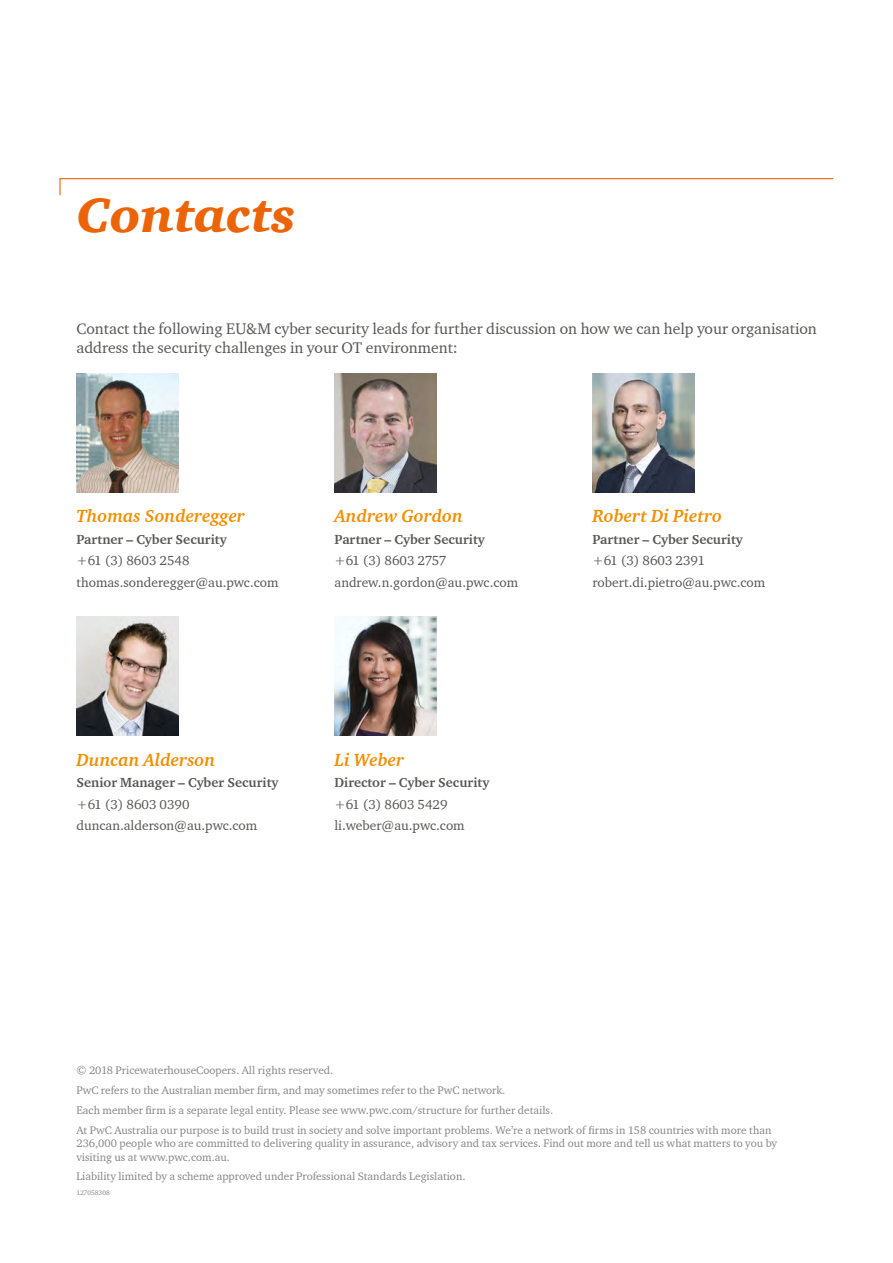
<style>
.page{position:relative;width:893px;height:1263px;background:#fff}
.page>*{position:absolute;margin:0;border:0;box-sizing:border-box;transform-origin:0 0}
.t1{font:49.5px "Charter ITC Blac Ital";color:#ec6408}
.t2{font:italic 700 18px "Charter ITC";color:#f28e00}
.t3{font:15.75px/18.8px "Charter ITC";color:#575756}
.t4{font:13.5px/21.5px "Charter ITC";color:#575756}
.t5{font:700 13.5px "Charter ITC";color:#575756}
.t6{font:11.25px/20px "Charter ITC";color:#878787}
.t7{font:6.75px "Charter ITC";color:#878787}
</style>
<div class="page">
<svg style="left:59px;top:178px;width:775px;height:18px"></svg>
<img style="left:76px;top:374px;width:102px;height:119px">
<img style="left:592px;top:374px;width:102px;height:119px">
<img style="left:334px;top:374px;width:103px;height:119px">
<img style="left:77px;top:616px;width:102px;height:119px">
<img style="left:334px;top:616px;width:103px;height:119px">
<h1 class="t1" style="left:76px;top:184px;width:221px">Contacts</h1>
<h3 class="t3" style="left:76px;top:319px;width:742px">Contact the following EU&amp;M cyber security leads for further discussion on how we can help your organisation address the security challenges in your OT environment:</h3>
<h2 class="t2" style="left:76px;top:505px;width:170px">Thomas Sonderegger</h2>
<p class="t5" style="left:76px;top:531px;width:152px">Partner – Cyber Security</p>
<p class="t4" style="left:76px;top:550px;width:204px">+61 (3) 8603 2548 thomas.sonderegger@au.pwc.com</p>
<h2 class="t2" style="left:334px;top:505px;width:130px">Andrew Gordon</h2>
<p class="t5" style="left:334px;top:531px;width:152px">Partner – Cyber Security</p>
<p class="t4" style="left:334px;top:550px;width:185px">+61 (3) 8603 2757 andrew.n.gordon@au.pwc.com</p>
<h2 class="t2" style="left:77px;top:748px;width:140px">Duncan Alderson</h2>
<p class="t5" style="left:77px;top:774px;width:203px">Senior Manager – Cyber Security</p>
<p class="t4" style="left:77px;top:793px;width:182px">+61 (3) 8603 0390 duncan.alderson@au.pwc.com</p>
<h2 class="t2" style="left:334px;top:748px;width:71px">Li Weber</h2>
<p class="t5" style="left:334px;top:774px;width:156px">Director – Cyber Security</p>
<p class="t4" style="left:334px;top:793px;width:132px">+61 (3) 8603 5429 li.weber@au.pwc.com</p>
<h2 class="t2" style="left:592px;top:505px;width:131px">Robert Di Pietro</h2>
<p class="t5" style="left:592px;top:531px;width:152px">Partner – Cyber Security</p>
<p class="t4" style="left:592px;top:550px;width:174px">+61 (3) 8603 2391 robert.di.pietro@au.pwc.com</p>
<p class="t6" style="left:76px;top:1060px;width:696px">© 2018 PricewaterhouseCoopers. All rights reserved.<br>PwC refers to the Australian member firm, and may sometimes refer to the PwC network.<br>Each member firm is a separate legal entity. Please see www.pwc.com/structure for further details.<br>At PwC Australia our purpose is to build trust in society and solve important problems. We’re a network of firms in 158 countries with more than</p>
<p class="t6" style="left:76px;top:1136px;width:702px;line-height:13.5px">236,000 people who are committed to delivering quality in assurance, advisory and tax services. Find out more and tell us what matters to you by visiting us at www.pwc.com.au.</p>
<p class="t6" style="left:76px;top:1166px;width:391px">Liability limited by a scheme approved under Professional Standards Legislation.</p>
<p class="t7" style="left:76px;top:1188px;width:35px">127058308</p>
</div>
